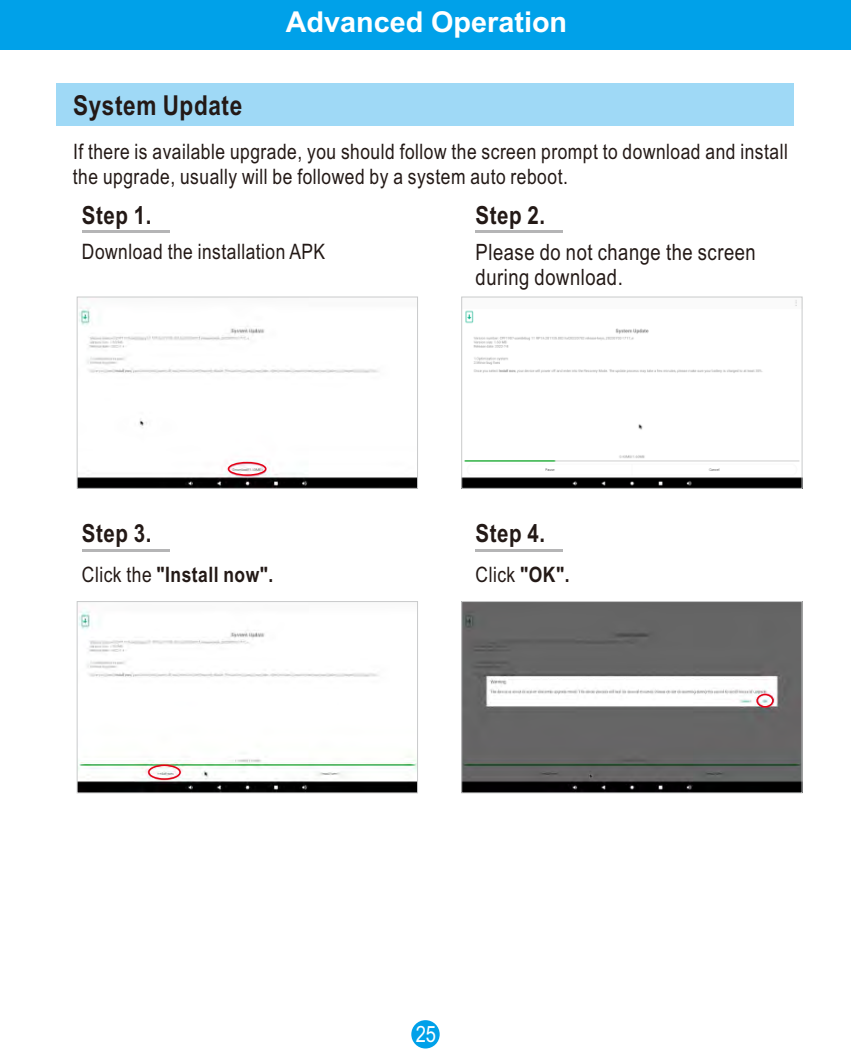
<style>
.page{position:relative;width:851px;height:1063px;background:#fff}
.page>*{position:absolute;margin:0;border:0;box-sizing:border-box;transform-origin:0 0}
.t1{font:700 28.75px "Arial";color:#fff}
.t2{font:700 27.5px "Arial Narrow";letter-spacing:.025em;color:#231916}
.t3{font:700 25px "Arial Narrow";letter-spacing:.025em;color:#231916}
.t4{font:22.5px/25.5px "Arial Narrow";letter-spacing:.025em;color:#231916}
.t5{font:22.5px "Arial Narrow";color:#fff}
.t6{font:21.25px/24px "Arial Narrow";letter-spacing:.025em;color:#231916}
.t7{font:700 21.25px "Arial Narrow";letter-spacing:.025em;color:#231916}
.s1{font-weight:400}
.s2{font-weight:700}
</style>
<div class="page">
<hr style="left:82px;top:549px;width:87px;height:2px;background:#b5b5b6">
<hr style="left:475px;top:549px;width:87px;height:2px;background:#b5b5b6">
<div style="left:57px;top:83px;width:737px;height:43px;background:#9fd9f6"></div>
<div style="left:0;top:0;width:850px;height:50px;background:#00a1e9"></div>
<div style="left:411px;top:1020px;width:28px;height:29px;background:#00a1e9;border-radius:50%"></div>
<hr style="left:82px;top:231px;width:87px;height:2px;background:#b5b5b6">
<hr style="left:475px;top:231px;width:87px;height:2px;background:#b5b5b6">
<img style="left:463px;top:603px;width:337px;height:188px">
<img style="left:79px;top:307px;width:337px;height:180px">
<img style="left:463px;top:300px;width:337px;height:187px">
<img style="left:79px;top:610px;width:337px;height:181px">
<div style="left:77px;top:297px;width:341px;height:192px;border:1px solid #c9cacb"></div>
<div style="left:461px;top:297px;width:341px;height:192px;border:1px solid #c9cacb"></div>
<div style="left:461px;top:601px;width:341px;height:192px;border:1px solid #c9cacb"></div>
<div style="left:77px;top:601px;width:341px;height:192px;border:1px solid #c9cacb"></div>
<div style="left:228px;top:462px;width:38px;height:14px;border:1px solid #e60013;border-radius:50%"></div>
<div style="left:148px;top:765px;width:33px;height:15px;border:1px solid #e60013;border-radius:50%"></div>
<div style="left:756px;top:694px;width:17px;height:13px;border:1px solid #e60013;border-radius:50%"></div>
<p class="t2" style="left:73px;top:95px;width:171px">System Update</p>
<h1 class="t1" style="left:286px;top:12px;width:283px">Advanced Operation</h1>
<p class="t6" style="left:73px;top:142px;width:716px">If there is available upgrade, you should follow the screen prompt to download and install the upgrade, usually will be followed by a system auto reboot.</p>
<p class="t3" style="left:82px;top:205px;width:71px">Step 1.</p>
<p class="t3" style="left:475px;top:205px;width:71px">Step 2.</p>
<p class="t6" style="left:82px;top:242px;width:245px">Download the installation APK</p>
<p class="t4" style="left:475px;top:241px;width:282px">Please do not change the screen during download.</p>
<p class="t3" style="left:82px;top:524px;width:71px">Step 3.</p>
<p class="t3" style="left:475px;top:524px;width:71px">Step 4.</p>
<p class="t7" style="left:82px;top:566px;width:193px"><span class="s1">Click the</span> "Install now".</p>
<p class="t6" style="left:475px;top:564px;width:95px">Click <span class="s2">"OK".</span></p>
<p class="t5" style="left:415px;top:1026px;width:22px">25</p>
</div>
